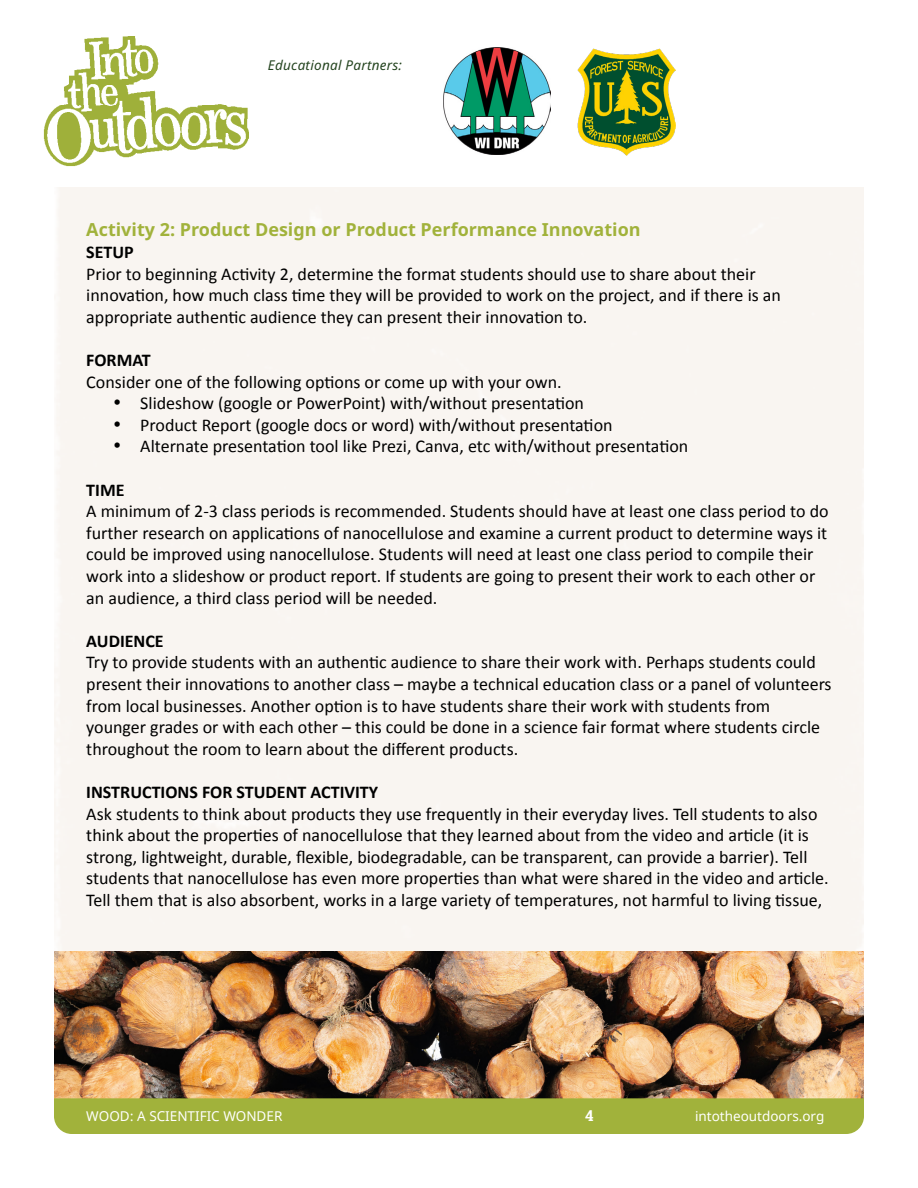
<style>
.page{position:relative;width:918px;height:1188px;background:#fff}
.page>*{position:absolute;margin:0;border:0;box-sizing:border-box;transform-origin:0 0}
.t1{font:18px/21.6px "Calibri";color:#000}
.t2{font:700 18px "Noto Sans";color:#a1b23b}
.t3{font:700 18px "Calibri";color:#000}
.t4{font:700 15px "Roboto Slab";color:#fff}
.t5{font:13.5px "Noto Sans";color:#fff}
.t6{font:italic 13.5px "Noto Sans";letter-spacing:.02em;color:#23431e}
</style>
<div class="page">
<img style="left:444px;top:48px;width:107px;height:107px">
<img style="left:577px;top:49px;width:99px;height:107px">
<img style="left:54px;top:951px;width:810px;height:147px">
<div style="left:54px;top:1098px;width:810px;height:36px;background:#a1b23b"></div>
<img style="left:43px;top:37px;width:206px;height:130px">
<p class="t6" style="left:268px;top:55px;width:136px">Educational Partners:</p>
<p class="t2" style="left:86px;top:217px;width:556px">Activity 2: Product Design or Product Performance Innovation</p>
<p class="t3" style="left:86px;top:239px;width:49px">SETUP</p>
<p class="t1" style="left:86px;top:262px;width:696px">Prior to beginning Activity 2, determine the format students should use to share about their innovation, how much class time they will be provided to work on the project, and if there is an appropriate authentic audience they can present their innovation to.</p>
<p class="t3" style="left:86px;top:347px;width:66px">FORMAT</p>
<p class="t1" style="left:86px;top:370px;width:477px">Consider one of the following options or come up with your own.</p>
<p class="t1" style="left:113px;top:392px;width:472px">• Slideshow (google or PowerPoint) with/without presentation</p>
<p class="t1" style="left:113px;top:413px;width:501px">• Product Report (google docs or word) with/without presentation</p>
<p class="t1" style="left:113px;top:435px;width:576px">• Alternate presentation tool like Prezi, Canva, etc with/without presentation</p>
<p class="t3" style="left:86px;top:477px;width:40px">TIME</p>
<p class="t1" style="left:86px;top:500px;width:744px">A minimum of 2-3 class periods is recommended. Students should have at least one class period to do further research on applications of nanocellulose and examine a current product to determine ways it could be improved using nanocellulose. Students will need at least one class period to compile their work into a slideshow or product report. If students are going to present their work to each other or an audience, a third class period will be needed.</p>
<p class="t3" style="left:86px;top:628px;width:79px">AUDIENCE</p>
<p class="t1" style="left:86px;top:651px;width:747px">Try to provide students with an authentic audience to share their work with. Perhaps students could present their innovations to another class – maybe a technical education class or a panel of volunteers from local businesses. Another option is to have students share their work with students from younger grades or with each other – this could be done in a science fair format where students circle throughout the room to learn about the different products.</p>
<p class="t3" style="left:86px;top:779px;width:293px">INSTRUCTIONS FOR STUDENT ACTIVITY</p>
<p class="t1" style="left:86px;top:802px;width:744px">Ask students to think about products they use frequently in their everyday lives. Tell students to also think about the properties of nanocellulose that they learned about from the video and article (it is strong, lightweight, durable, flexible, biodegradable, can be transparent, can provide a barrier). Tell students that nanocellulose has even more properties than what were shared in the video and article.<br>Tell them that is also absorbent, works in a large variety of temperatures, not harmful to living tissue,</p>
<p class="t5" style="left:86px;top:1107px;width:198px">WOOD: A SCIENTIFIC WONDER</p>
<p class="t4" style="left:585px;top:1105px;width:10px">4</p>
<p class="t5" style="left:695px;top:1107px;width:131px">intotheoutdoors.org</p>
</div>
